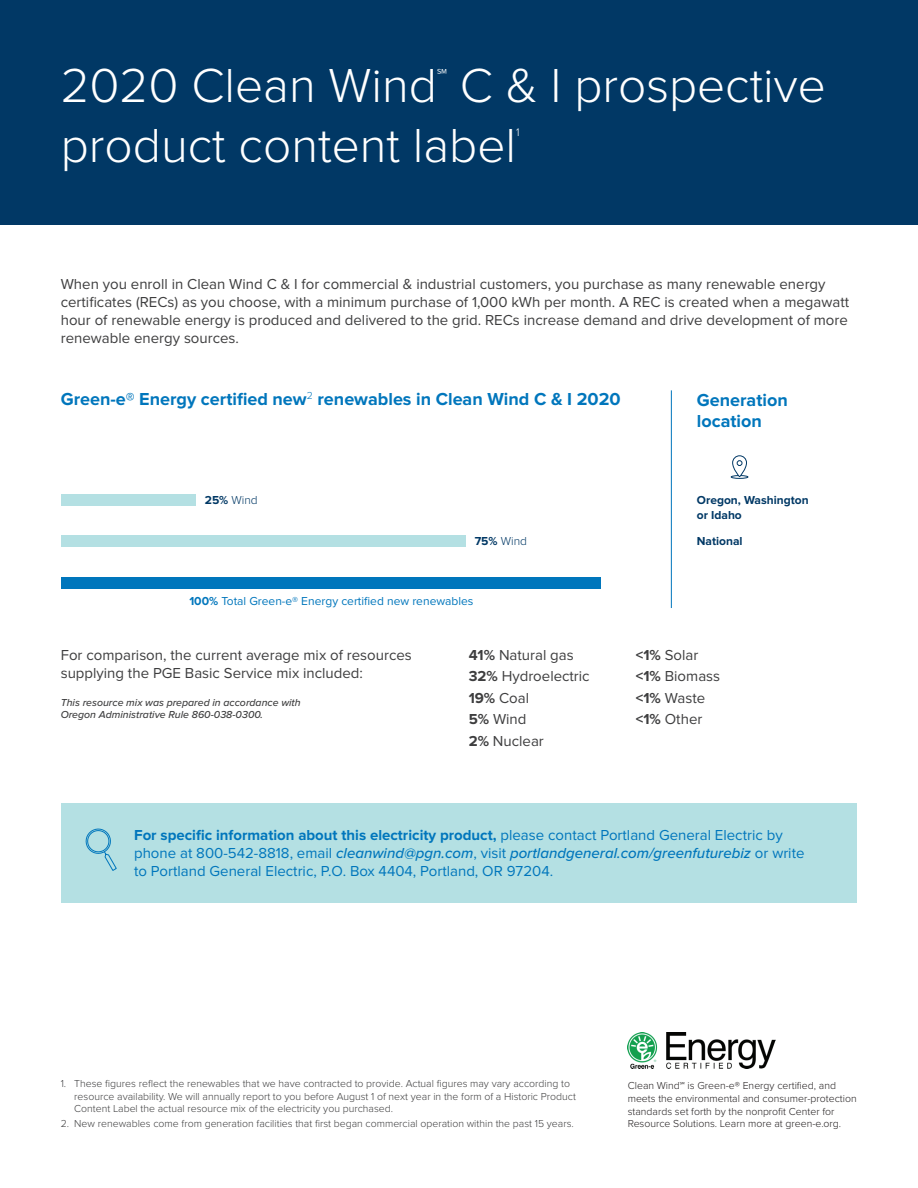
<style>
.page{position:relative;width:918px;height:1188px;background:#fff}
.page>*{position:absolute;margin:0;border:0;box-sizing:border-box;transform-origin:0 0}
.t1{font:300 49.5px/59.4px "Proxima Nova";color:#fff}
.t2{font:100 21px "Proxima Nova T";color:#fff}
.t3{font:700 18px/21px "Proxima Nova";color:#0076bc}
.t4{font:15px/21.5px "Proxima Nova";color:#3e3e3f}
.t5{font:15px/18px "Proxima Nova";color:#0076bc}
.t6{font:12px "Proxima Nova";color:#0076bc}
.t7{font:700 12px/14.4px "Proxima Nova";color:#013865}
.t8{font:300 12px "Proxima Nova";color:#013865}
.t9{font:300 11.4px "Proxima Nova";color:#fff}
.t10{font:300 10.5px/12.6px "Proxima Nova";color:#3e3e3f}
.t11{font:300 10.5px/12.6px "Proxima Nova";color:#231f20}
.t12{font:italic 500 10.5px/12.6px "Proxima Nova";color:#3e3e3f}
.s1{font-weight:700}
.s2{font-weight:500;font-style:italic}
</style>
<div class="page">
<div style="left:61px;top:803px;width:796px;height:100px;background:#b4e0e3"></div>
<div style="left:0;top:0;width:918px;height:225px;background:#013865"></div>
<div style="left:61px;top:495px;width:135px;height:11px;background:#b4e0e3"></div>
<div style="left:61px;top:536px;width:405px;height:11px;background:#b4e0e3"></div>
<div style="left:61px;top:577px;width:540px;height:11px;background:#0076bc"></div>
<hr style="left:671px;top:390px;width:1px;height:218px;background:#0076bc">
<svg style="left:85px;top:828px;width:32px;height:43px"></svg>
<svg style="left:731px;top:455px;width:17px;height:24px"></svg>
<img style="left:628px;top:1032px;width:147px;height:36px">
<h1 class="t1" style="left:61px;top:57px;width:378px">2020 Clean Wind</h1>
<h2 class="t2" style="left:437px;top:64px;width:11px">℠</h2>
<h1 class="t1" style="left:61px;top:57px;width:767px;text-indent:399px">C &amp; I prospective product content label</h1>
<p class="t9" style="left:516px;top:126px;width:5px">1</p>
<p class="t4" style="left:61px;top:276px;width:790px;line-height:18px">When you enroll in Clean Wind C &amp; I for commercial &amp; industrial customers, you purchase as many renewable energy certificates (RECs) as you choose, with a minimum purchase of 1,000 kWh per month. A REC is created when a megawatt hour of renewable energy is produced and delivered to the grid. RECs increase demand and drive development of more renewable energy sources.</p>
<p class="t3" style="left:61px;top:389px;width:562px">Green-e® Energy certified new<sup>2</sup> renewables in Clean Wind C &amp; I 2020</p>
<p class="t3" style="left:697px;top:390px;width:92px">Generation location</p>
<p class="t8" style="left:205px;top:493px;width:54px"><span class="s1">25%</span> Wind</p>
<p class="t8" style="left:475px;top:534px;width:54px"><span class="s1">75%</span> Wind</p>
<p class="t6" style="left:189px;top:594px;width:286px"><span class="s1">100%</span> Total Green-e® Energy certified new renewables</p>
<p class="t7" style="left:697px;top:493px;width:113px">Oregon, Washington or Idaho</p>
<p class="t7" style="left:697px;top:534px;width:47px">National</p>
<p class="t4" style="left:61px;top:646px;width:353px;line-height:18px">For comparison, the current average mix of resources supplying the PGE Basic Service mix included:</p>
<p class="t4" style="left:469px;top:644px;width:123px"><span class="s1">41%</span> Natural gas<br><span class="s1">32%</span> Hydroelectric<br><span class="s1">19%</span> Coal<br><span class="s1">5%</span> Wind<br><span class="s1">2%</span> Nuclear</p>
<p class="t4" style="left:636px;top:644px;width:86px"><span class="s1">&lt;1%</span> Solar <span class="s1">&lt;1%</span> Biomass <span class="s1">&lt;1%</span> Waste <span class="s1">&lt;1%</span> Other</p>
<p class="t12" style="left:61px;top:696px;width:241px">This resource mix was prepared in accordance with<br>Oregon Administrative Rule 860-038-0300.</p>
<p class="t5" style="left:134px;top:827px;width:672px"><span class="s1">For specific information about this electricity product,</span> please contact Portland General Electric by phone at 800-542-8818, email <span class="s2">cleanwind@pgn.com</span>, visit <span class="s2">portlandgeneral.com/greenfuturebiz</span> or write to Portland General Electric, P.O. Box 4404, Portland, OR 97204.</p>
<p class="t10" style="left:74px;top:1077px;width:503px;text-indent:-14px">1. These figures reflect the renewables that we have contracted to provide. Actual figures may vary according to resource availability. We will annually report to you before August 1 of next year in the form of a Historic Product<br>Content Label the actual resource mix of the electricity you purchased.</p>
<p class="t10" style="left:61px;top:1118px;width:515px">2. New renewables come from generation facilities that first began commercial operation within the past 15 years.</p>
<p class="t11" style="left:628px;top:1080px;width:231px">Clean Wind℠ is Green-e® Energy certified, and meets the environmental and consumer-protection standards set forth by the nonprofit Center for Resource Solutions. Learn more at green-e.org.</p>
</div>
